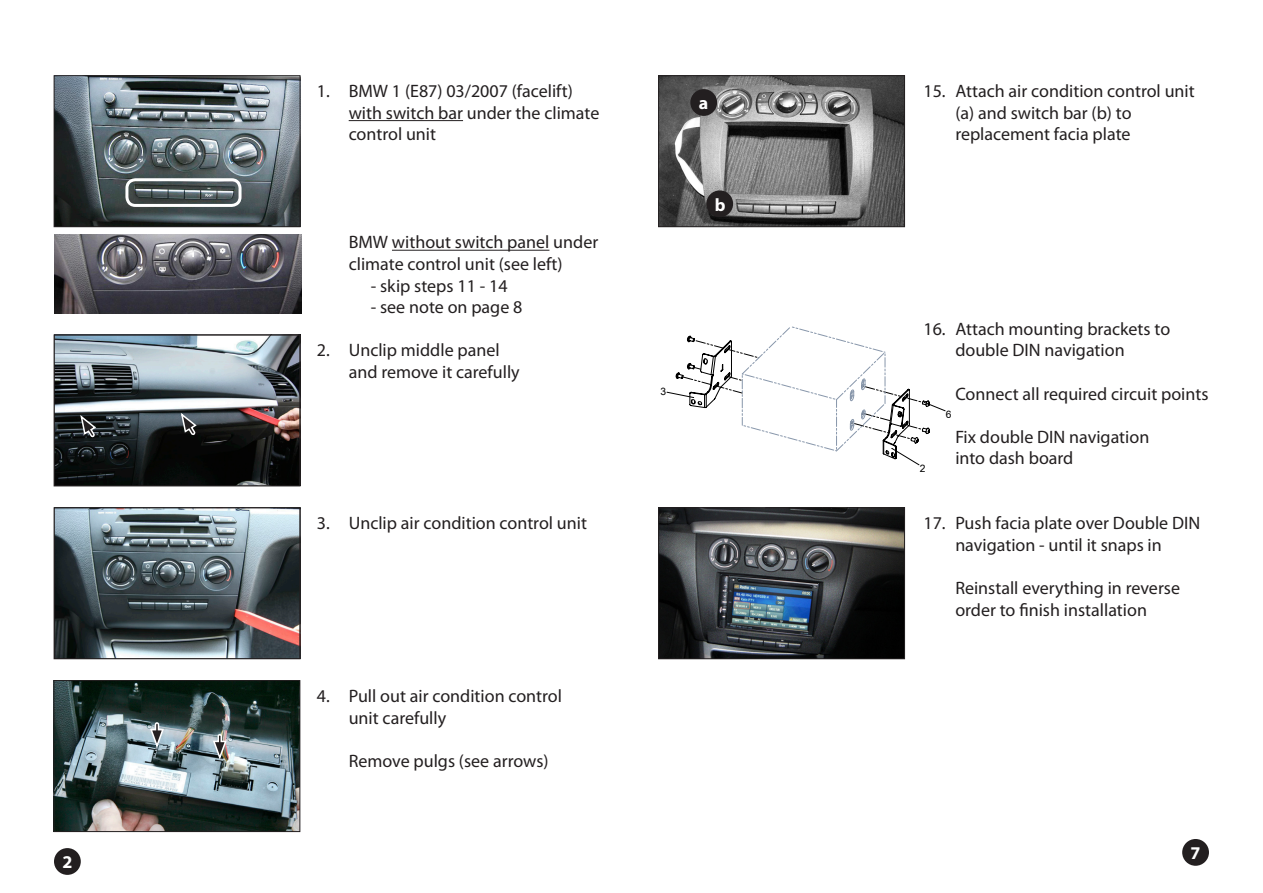
<style>
.page{position:relative;width:1263px;height:893px;background:#fff}
.page>*{position:absolute;margin:0;border:0;box-sizing:border-box;transform-origin:0 0}
.t1{font:18px/21.6px "Myriad Pro";color:#231f20}
.t2{font:700 18px "Myriad Pro";color:#fff}
.t3{font:10.35px "Arial";color:#000}
</style>
<div class="page">
<div style="left:1182px;top:839px;width:27px;height:27px;background:#231f20;border-radius:50%"></div>
<div style="left:54px;top:848px;width:27px;height:27px;background:#231f20;border-radius:50%"></div>
<img style="left:56px;top:78px;width:242px;height:147px">
<div style="left:54px;top:76px;width:246px;height:151px;border:1px solid #231f20"></div>
<img style="left:56px;top:337px;width:242px;height:147px">
<div style="left:54px;top:335px;width:246px;height:151px;border:1px solid #231f20"></div>
<img style="left:56px;top:682px;width:242px;height:148px">
<div style="left:54px;top:680px;width:246px;height:152px;border:1px solid #231f20"></div>
<img style="left:56px;top:510px;width:242px;height:147px">
<div style="left:54px;top:508px;width:246px;height:151px;border:1px solid #231f20"></div>
<svg style="left:180px;top:411px;width:18px;height:25px"></svg>
<svg style="left:79px;top:413px;width:18px;height:25px"></svg>
<svg style="left:149px;top:721px;width:16px;height:28px"></svg>
<svg style="left:212px;top:733px;width:16px;height:27px"></svg>
<hr style="left:349px;top:120px;width:114px;height:1px;background:#231f20">
<hr style="left:392px;top:250px;width:157px;height:1px;background:#231f20">
<img style="left:660px;top:78px;width:243px;height:147px">
<div style="left:658px;top:76px;width:247px;height:151px;border:1px solid #231f20"></div>
<img style="left:660px;top:510px;width:243px;height:147px">
<div style="left:658px;top:508px;width:247px;height:151px;border:1px solid #231f20"></div>
<div style="left:690px;top:89px;width:27px;height:27px;background:#231f20;border-radius:50%"></div>
<div style="left:706px;top:190px;width:27px;height:27px;background:#231f20;border-radius:50%"></div>
<svg style="left:667px;top:326px;width:278px;height:139px"></svg>
<img style="left:54px;top:235px;width:248px;height:78px">
<div style="left:125px;top:178px;width:117px;height:29px;border:3px solid #fff;border-radius:9px"></div>
<p class="t2" style="left:62px;top:850px;width:11px">2</p>
<p class="t1" style="left:349px;top:80px;width:252px;text-indent:-32px">1. BMW 1 (E87) 03/2007 (facelift) with switch bar under the climate control unit</p>
<p class="t1" style="left:349px;top:231px;width:251px">BMW without switch panel under climate control unit (see left)</p>
<p class="t1" style="left:371px;top:274px;width:138px">- skip steps 11 - 14</p>
<p class="t1" style="left:371px;top:296px;width:153px">- see note on page 8</p>
<p class="t1" style="left:317px;top:339px;width:184px">2. Unclip middle panel</p>
<p class="t1" style="left:349px;top:361px;width:173px">and remove it carefully</p>
<p class="t1" style="left:317px;top:512px;width:272px">3. Unclip air condition control unit</p>
<p class="t2" style="left:699px;top:91px;width:11px">a</p>
<p class="t2" style="left:715px;top:193px;width:12px">b</p>
<p class="t3" style="left:661px;top:385px;width:7px">3</p>
<p class="t1" style="left:317px;top:685px;width:247px">4. Pull out air condition control</p>
<p class="t1" style="left:349px;top:706px;width:99px">unit carefully</p>
<p class="t1" style="left:349px;top:750px;width:201px">Remove pulgs (see arrows)</p>
<p class="t1" style="left:955px;top:80px;width:241px;text-indent:-32px">15. Attach air condition control unit (a) and switch bar (b) to</p>
<p class="t1" style="left:955px;top:123px;width:177px">replacement facia plate</p>
<p class="t1" style="left:955px;top:318px;width:216px;text-indent:-32px">16. Attach mounting brackets to double DIN navigation</p>
<p class="t1" style="left:955px;top:382px;width:255px">Connect all required circuit points</p>
<p class="t1" style="left:955px;top:426px;width:195px">Fix double DIN navigation</p>
<p class="t1" style="left:955px;top:447px;width:120px">into dash board</p>
<p class="t3" style="left:946px;top:409px;width:7px">6</p>
<p class="t3" style="left:920px;top:463px;width:7px">2</p>
<p class="t1" style="left:923px;top:512px;width:278px">17. Push facia plate over Double DIN</p>
<p class="t1" style="left:955px;top:534px;width:208px">navigation - until it snaps in</p>
<p class="t1" style="left:955px;top:577px;width:226px">Reinstall everything in reverse</p>
<p class="t1" style="left:955px;top:598px;width:193px">order to finish installation</p>
<p class="t2" style="left:1190px;top:841px;width:11px">7</p>
</div>
